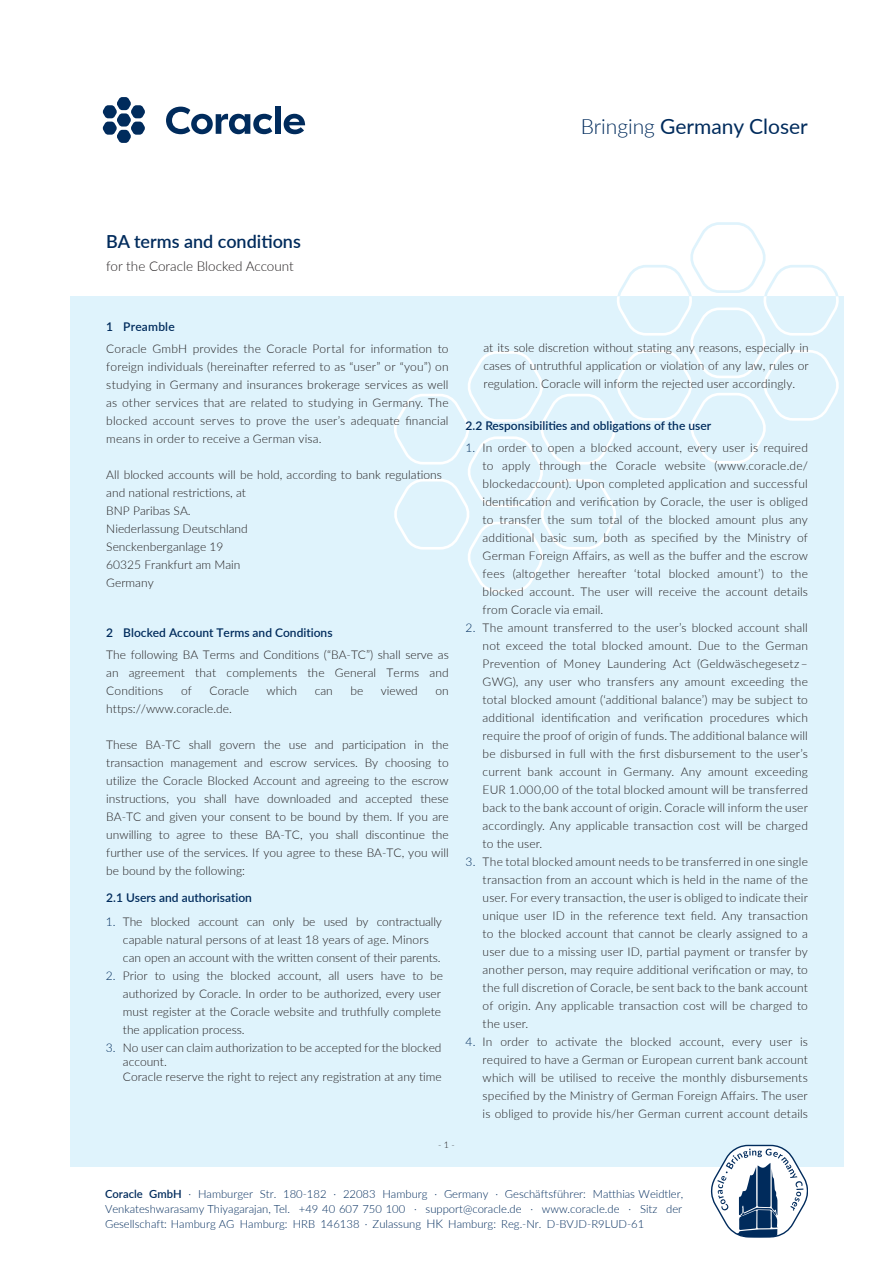
<style>
.page{position:relative;width:893px;height:1263px;background:#fff}
.page>*{position:absolute;margin:0;border:0;box-sizing:border-box;transform-origin:0 0}
.t1{font:21px "Lato";color:#002b5c}
.t2{font:600 18px "Lato";color:#002b5c}
.t3{font:300 13.5px "Lato";color:#231f20}
.t4{font:300 12px/18px "Lato";color:#231f20;text-align:justify}
.t5{font:600 12px "Lato";color:#002b5c}
.t6{font:300 11.25px/15px "Lato";color:#002b5c;text-align:justify}
.t7{font:300 9px "Lato";color:#231f20}
.s1{font-weight:300}
.s2{font-weight:600;color:#002b5c}
.s3{color:#002b5c}
.s4{font-weight:600}
.s5{font-size:12px}
</style>
<div class="page">
<div style="left:70px;top:296px;width:774px;height:871px;background:#dff3fc"></div>
<svg style="left:711px;top:1145px;width:97px;height:92px"></svg>
<svg style="left:394px;top:222px;width:445px;height:370px"></svg>
<svg style="left:166px;top:107px;width:106px;height:27px"></svg>
<div style="left:275px;top:106px;width:6px;height:28px;background:#002b5c"></div>
<svg style="left:284px;top:114px;width:21px;height:20px"></svg>
<svg style="left:103px;top:97px;width:42px;height:46px"></svg>
<h1 class="t1" style="left:581px;top:111px;width:229px"><span class="s1">Bringing</span> Germany Closer</h1>
<p class="t2" style="left:106px;top:229px;width:196px">BA terms and conditions</p>
<p class="t3" style="left:106px;top:257px;width:189px">for the Coracle Blocked Account</p>
<p class="t5" style="left:106px;top:318px;width:70px">1 Preamble</p>
<p class="t4" style="left:106px;top:340px;width:344px">Coracle GmbH provides the Coracle Portal for information to foreign individuals (hereinafter referred to as “user” or “you”) on studying in Germany and insurances brokerage services as well as other services that are related to studying in Germany. The blocked account serves to prove the user’s adequate financial means in order to receive a German visa.</p>
<p class="t4" style="left:106px;top:466px;width:337px;text-align:left">All blocked accounts will be hold, according to bank regulations and national restrictions, at<br>BNP Paribas SA.<br>Niederlassung Deutschland<br>Senckenberganlage 19<br>60325 Frankfurt am Main<br>Germany</p>
<p class="t4" style="left:106px;top:621px;width:344px;line-height:22.2px"><span class="s2">2 Blocked Account Terms and Conditions<br></span>The following BA Terms and Conditions (“BA-TC”) shall serve as</p>
<p class="t4" style="left:106px;top:663px;width:344px">an agreement that complements the General Terms and<br>Conditions</p>
<p class="t4" style="left:181px;top:681px;width:12px">of</p>
<p class="t4" style="left:210px;top:681px;width:41px">Coracle</p>
<p class="t4" style="left:267px;top:681px;width:32px">which</p>
<p class="t4" style="left:315px;top:681px;width:20px">can</p>
<p class="t4" style="left:350px;top:681px;width:14px">be</p>
<p class="t4" style="left:381px;top:681px;width:38px">viewed</p>
<p class="t4" style="left:435px;top:681px;width:15px">on</p>
<p class="t4" style="left:106px;top:699px;width:127px">https://www.coracle.de.</p>
<p class="t4" style="left:106px;top:735px;width:344px">These BA-TC shall govern the use and participation in the transaction management and escrow services. By choosing to utilize the Coracle Blocked Account and agreeing to the escrow instructions, you shall have downloaded and accepted these BA-TC and given your consent to be bound by them. If you are unwilling to agree to these BA-TC, you shall discontinue the further use of the services. If you agree to these BA-TC, you will be bound by the following:</p>
<p class="t5" style="left:106px;top:888px;width:147px">2.1 Users and authorisation</p>
<p class="t4" style="left:123px;top:912px;width:320px;text-align:left;text-indent:-17px"><span class="s3">1.</span> The blocked account can only be used by contractually capable natural persons of at least 18 years of age. Minors can open an account with the written consent of their parents.</p>
<p class="t4" style="left:123px;top:966px;width:322px;text-align:left;text-indent:-17px"><span class="s3">2.</span> Prior to using the blocked account, all users have to be authorized by Coracle. In order to be authorized, every user must register at the Coracle website and truthfully complete the application process.</p>
<p class="t4" style="left:123px;top:1040px;width:320px;line-height:14.4px;text-align:left;text-indent:-17px"><span class="s3">3.</span> No user can claim authorization to be accepted for the blocked account.<br>Coracle reserve the right to reject any registration at any time</p>
<p class="t7" style="left:438px;top:1139px;width:18px">- 1 -</p>
<p class="t4" style="left:483px;top:338px;width:327px">at its sole discretion without stating any reasons, especially in cases of untruthful application or violation of any law, rules or regulation. Coracle will inform the rejected user accordingly.</p>
<p class="t5" style="left:466px;top:417px;width:247px">2.2 Responsibilities and obligations of the user</p>
<p class="t4" style="left:483px;top:438px;width:327px;text-indent:-17px"><span class="s3">1.</span> In order to open a blocked account, every user is required to apply through the Coracle website (www.coracle.de/ blockedaccount). Upon completed application and successful identification and verification by Coracle, the user is obliged to transfer the sum total of the blocked amount plus any additional basic sum, both as specified by the Ministry of German Foreign Affairs, as well as the buffer and the escrow fees (altogether hereafter ‘total blocked amount’) to the blocked account. The user will receive the account details from Coracle via email.</p>
<p class="t4" style="left:483px;top:618px;width:327px;text-indent:-17px"><span class="s3">2.</span> The amount transferred to the user’s blocked account shall not exceed the total blocked amount. Due to the German Prevention of Money Laundering Act (Geldwäschegesetz – GWG), any user who transfers any amount exceeding the total blocked amount (‘additional balance’) may be subject to additional identification and verification procedures which require the proof of origin of funds. The additional balance will be disbursed in full with the first disbursement to the user’s current bank account in Germany. Any amount exceeding EUR 1.000,00 of the total blocked amount will be transferred back to the bank account of origin. Coracle will inform the user accordingly. Any applicable transaction cost will be charged to the user.</p>
<p class="t4" style="left:483px;top:852px;width:327px;text-indent:-17px"><span class="s3">3.</span> The total blocked amount needs to be transferred in one single transaction from an account which is held in the name of the user. For every transaction, the user is obliged to indicate their unique user ID in the reference text field. Any transaction to the blocked account that cannot be clearly assigned to a user due to a missing user ID, partial payment or transfer by another person, may require additional verification or may, to the full discretion of Coracle, be sent back to the bank account of origin. Any applicable transaction cost will be charged to the user.</p>
<p class="t4" style="left:483px;top:1032px;width:327px;text-indent:-17px"><span class="s3">4.</span> In order to activate the blocked account, every user is required to have a German or European current bank account which will be utilised to receive the monthly disbursements specified by the Ministry of German Foreign Affairs. The user is obliged to provide his/her German current account details</p>
<p class="t6" style="left:105px;top:1186px;width:580px"><span class="s4">Coracle GmbH</span> · Hamburger Str. 180-182 · 22083 Hamburg · Germany · Geschäftsführer: Matthias Weidtler, Venkateshwarasamy Thiyagarajan, Tel. +49 40 607 750 100 · support@coracle.de · www.coracle.de · Sitz der Gesellschaft: Hamburg AG Hamburg: HRB 146138 · Zulassung <span class="s5">HK</span> Hamburg: Reg.-Nr. D-BVJD-R9LUD-61</p>
</div>
